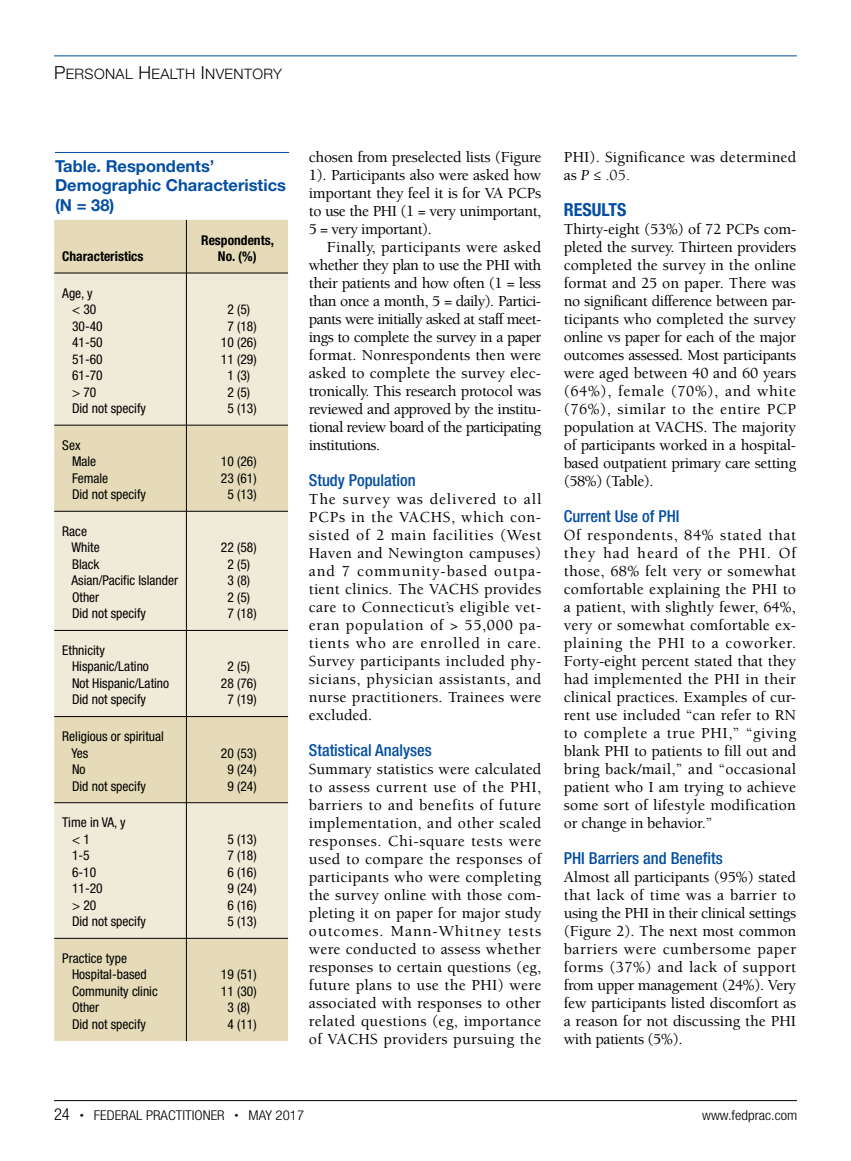
<style>
.page{position:relative;width:851px;height:1161px;background:#fff}
.page>*{position:absolute;margin:0;border:0;box-sizing:border-box;transform-origin:0 0}
.t1{font:700 condensed 18px "Helvetica Neue LT Std";color:#034ea2}
.t2{font:500 condensed 16.5px "Helvetica Neue LT Std";color:#034ea2}
.t3{font:700 16.5px/19.5px "Helvetica Neue LT Std";color:#034ea2}
.t4{font:500 15.75px/18px "Berkeley Std";letter-spacing:-.01em;color:#000;text-align:justify}
.t5{font:500 15.75px/18px "Berkeley Std";letter-spacing:.01em;color:#000}
.t6{font:14.4px "Helvetica Neue LT Std Lt SC800";letter-spacing:.025em;color:#000}
.t7{font:condensed 13.5px/16.5px "Helvetica Neue LT Std";color:#000}
.t8{font:300 condensed 13.5px "Helvetica Neue LT Std";color:#000;scale:1.1 1}
.t9{font:700 condensed 13.5px/16.5px "Helvetica Neue LT Std";color:#000;text-align:center}
.s1{font-size:18px}
.s2{font-weight:400;font-style:italic}
.s3{font-weight:400}
.s4{font-size:16.5px}
.s5{font-size:7.5px}
</style>
<div class="page">
<hr style="left:54px;top:56px;width:742px;height:1px;background:#034ea2">
<hr style="left:54px;top:1100px;width:742px;height:1px;background:#000">
<div style="left:54px;top:220px;width:234px;height:821px;background:#e5dbb8"></div>
<svg style="left:54px;top:274px;width:234px;height:664px;background:#ece5cf"></svg>
<hr style="left:186px;top:220px;width:1px;height:53px;background:#000">
<hr style="left:54px;top:273px;width:132px;height:1px;background:#000">
<hr style="left:186px;top:273px;width:102px;height:1px;background:#000">
<hr style="left:186px;top:273px;width:1px;height:152px;background:#000">
<hr style="left:54px;top:425px;width:132px;height:1px;background:#000">
<hr style="left:186px;top:425px;width:102px;height:1px;background:#000">
<hr style="left:186px;top:425px;width:1px;height:86px;background:#000">
<hr style="left:54px;top:511px;width:132px;height:1px;background:#000">
<hr style="left:186px;top:511px;width:102px;height:1px;background:#000">
<hr style="left:186px;top:511px;width:1px;height:119px;background:#000">
<hr style="left:54px;top:630px;width:132px;height:1px;background:#000">
<hr style="left:186px;top:630px;width:102px;height:1px;background:#000">
<hr style="left:186px;top:631px;width:1px;height:85px;background:#000">
<hr style="left:54px;top:716px;width:132px;height:1px;background:#000">
<hr style="left:186px;top:716px;width:102px;height:1px;background:#000">
<hr style="left:186px;top:717px;width:1px;height:86px;background:#000">
<hr style="left:54px;top:802px;width:132px;height:1px;background:#000">
<hr style="left:186px;top:802px;width:102px;height:1px;background:#000">
<hr style="left:186px;top:803px;width:1px;height:135px;background:#000">
<hr style="left:54px;top:938px;width:132px;height:1px;background:#000">
<hr style="left:186px;top:938px;width:102px;height:1px;background:#000">
<hr style="left:186px;top:939px;width:1px;height:102px;background:#000">
<hr style="left:55px;top:152px;width:234px;height:1px;background:#034ea2">
<p class="t6" style="left:54px;top:65px;width:229px"><span class="s1">P</span>ERSONAL <span class="s1">H</span>EALTH <span class="s1">I</span>NVENTORY</p>
<p class="t3" style="left:55px;top:156px;width:232px">Table. Respondents’<br>Demographic Characteristics (N = 38)</p>
<p class="t9" style="left:62px;top:248px;width:83px">Characteristics</p>
<p class="t7" style="left:72px;top:285px;width:75px;text-indent:-10px">Age, y<br>&lt; 30<br>30-40<br>41-50<br>51-60<br>61-70<br>&gt; 70<br>Did not specify</p>
<p class="t7" style="left:72px;top:437px;width:75px;text-indent:-10px">Sex<br>Male<br>Female<br>Did not specify</p>
<p class="t7" style="left:72px;top:523px;width:108px;text-indent:-9px">Race<br>White<br>Black<br>Asian/Pacific Islander<br>Other<br>Did not specify</p>
<p class="t7" style="left:72px;top:642px;width:99px;text-indent:-10px">Ethnicity<br>Hispanic/Latino<br>Not Hispanic/Latino<br>Did not specify</p>
<p class="t7" style="left:72px;top:728px;width:94px;text-indent:-9px">Religious or spiritual<br>Yes<br>No<br>Did not specify</p>
<p class="t7" style="left:72px;top:814px;width:75px;text-indent:-10px">Time in VA, y<br>&lt; 1<br>1-5<br>6-10<br>11-20<br>&gt; 20<br>Did not specify</p>
<p class="t7" style="left:72px;top:950px;width:87px;text-indent:-10px">Practice type<br>Hospital-based<br>Community clinic<br>Other<br>Did not specify</p>
<p class="t9" style="left:201px;top:231px;width:74px">Respondents,<br>No. (%)</p>
<p class="t7" style="left:221px;top:301px;width:37px;text-align:center">2 (5)<br>7 (18)<br>10 (26)<br>11 (29)<br>1 (3)<br>2 (5)<br>5 (13)</p>
<p class="t7" style="left:221px;top:453px;width:37px;text-align:center">10 (26)<br>23 (61)<br>5 (13)</p>
<p class="t7" style="left:221px;top:539px;width:37px;text-align:center">22 (58)<br>2 (5)<br>3 (8)<br>2 (5)<br>7 (18)</p>
<p class="t7" style="left:221px;top:658px;width:37px;text-align:center">2 (5)<br>28 (76)<br>7 (19)</p>
<p class="t7" style="left:221px;top:745px;width:37px;text-align:center">20 (53)<br>9 (24)<br>9 (24)</p>
<p class="t7" style="left:227px;top:831px;width:31px;text-align:justify">5 (13)<br>7 (18)<br>6 (16)<br>9 (24)<br>6 (16)<br>5 (13)</p>
<p class="t7" style="left:221px;top:966px;width:37px;text-align:center">19 (51)<br>11 (30)<br>3 (8)<br>4 (11)</p>
<p class="t4" style="left:309px;top:148px;width:234px">chosen from preselected lists (Figure 1). Participants also were asked how important they feel it is for VA PCPs to use the PHI (1 = very unimportant, 5 = very important).</p>
<p class="t4" style="left:309px;top:238px;width:234px;text-indent:18px">Finally, participants were asked whether they plan to use the PHI with their patients and how often (1 = less than once a month, 5 = daily). Partici&shy;pants were initially asked at staff meet&shy;ings to complete the survey in a paper format. Nonrespondents then were asked to complete the survey elec&shy;tronically. This research protocol was reviewed and approved by the institu&shy;tional review board of the participating institutions.</p>
<p class="t2" style="left:309px;top:470px;width:108px">Study Population</p>
<p class="t4" style="left:309px;top:490px;width:234px">The survey was delivered to all PCPs in the VACHS, which con&shy;sisted of 2 main facilities (West Haven and Newington campuses) and 7 community-based outpa&shy;tient clinics. The VACHS provides care to Connecticut’s eligible vet&shy;eran population of &gt; 55,000 pa&shy;tients who are enrolled in care.<br>Survey participants included phy&shy;sicians, physician assistants, and nurse practitioners. Trainees were excluded.</p>
<p class="t2" style="left:309px;top:740px;width:124px">Statistical Analyses</p>
<p class="t4" style="left:309px;top:760px;width:234px">Summary statistics were calculated to assess current use of the PHI, barriers to and benefits of future implementation, and other scaled responses. Chi-square tests were used to compare the responses of participants who were completing the survey online with those com&shy;pleting it on paper for major study outcomes. Mann-Whitney tests were conducted to assess whether responses to certain questions (eg, future plans to use the PHI) were associated with responses to other related questions (eg, importance of VACHS providers pursuing the</p>
<p class="t5" style="left:563px;top:148px;width:234px">PHI). Significance was determined as <span class="s2">P</span> ≤ <span class="s3">.05.</span></p>
<p class="t1" style="left:563px;top:199px;width:64px">RESULTS</p>
<p class="t4" style="left:563px;top:220px;width:234px">Thirty-eight (53%) of 72 PCPs com&shy;pleted the survey. Thirteen providers completed the survey in the online format and 25 on paper. There was no significant difference between par&shy;ticipants who completed the survey online vs paper for each of the major outcomes assessed. Most participants were aged between 40 and 60 years (64%), female (70%), and white (76%), similar to the entire PCP population at VACHS. The majority of participants worked in a hospital&shy;based outpatient primary care setting (58%) (Table).</p>
<p class="t2" style="left:563px;top:506px;width:117px">Current Use of PHI</p>
<p class="t4" style="left:563px;top:526px;width:234px">Of respondents, 84% stated that they had heard of the PHI. Of those, 68% felt very or somewhat comfortable explaining the PHI to a patient, with slightly fewer, 64%, very or somewhat comfortable ex&shy;plaining the PHI to a coworker.<br>Forty-eight percent stated that they had implemented the PHI in their clinical practices. Examples of cur&shy;rent use included “can refer to RN to complete a true PHI,” “giving blank PHI to patients to fill out and bring back/mail,” and “occasional patient who I am trying to achieve some sort of lifestyle modification or change in behavior.”</p>
<p class="t2" style="left:563px;top:848px;width:160px">PHI Barriers and Benefits</p>
<p class="t4" style="left:563px;top:868px;width:234px">Almost all participants (95%) stated that lack of time was a barrier to using the PHI in their clinical settings (Figure 2). The next most common barriers were cumbersome paper forms (37%) and lack of support from upper management (24%). Very few participants listed discomfort as a reason for not discussing the PHI with patients (5%).</p>
<p class="t8" style="left:54px;top:1107px;width:229px"><span class="s4">24</span> <span class="s5">•</span> FEDERAL PRACTITIONER <span class="s5">•</span> MAY 2017</p>
<p class="t8" style="left:702px;top:1107px;width:88px">www.fedprac.com</p>
</div>
